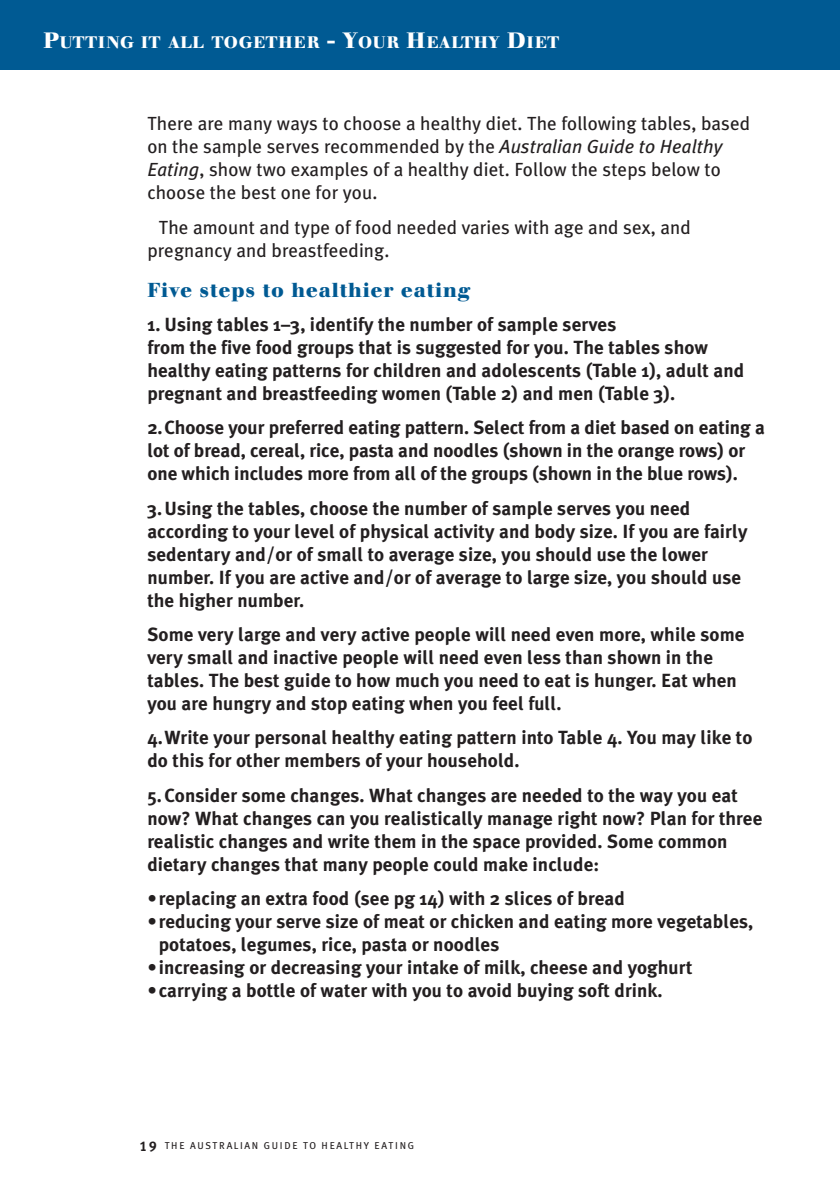
<style>
.page{position:relative;width:840px;height:1191px;background:#fff}
.page>*{position:absolute;margin:0;border:0;box-sizing:border-box;transform-origin:0 0}
.t1{font:700 20px "Walbaum";letter-spacing:.04em;color:#005a93}
.t2{font:700 19px/23px "Meta Plus";letter-spacing:.005em;color:#231f20}
.t3{font:19px/23px "Meta Plus";letter-spacing:.005em;color:#231f20}
.t4{font:700 16.4px "Walbaum";letter-spacing:.025em;color:#fff}
.t5{font:10px "Meta Plus Book Caps";letter-spacing:.16em;color:#231f20}
.s1{font-size:22px}
.s2{font-style:italic}
.s3{font-family:"Meta Plus Bold Caps";font-size:14px}
</style>
<div class="page">
<div style="left:0;top:0;width:839px;height:69px;background:#005a93"></div>
<p class="t4" style="left:43px;top:36px;width:517px"><span class="s1">P</span>UTTING IT ALL TOGETHER <span class="s1">- Y</span>OUR <span class="s1">H</span>EALTHY <span class="s1">D</span>IET</p>
<p class="t3" style="left:147px;top:113px;width:604px">There are many ways to choose a healthy diet. The following tables, based on the sample serves recommended by the <span class="s2">Australian Guide to Healthy Eating</span>, show two examples of a healthy diet. Follow the steps below to choose the best one for you.</p>
<p class="t3" style="left:147px;top:216px;width:544px;text-indent:11px">The amount and type of food needed varies with age and sex, and pregnancy and breastfeeding.</p>
<p class="t1" style="left:147px;top:282px;width:324px">Five steps to healthier eating</p>
<p class="t2" style="left:147px;top:314px;width:598px">1. Using tables 1–3, identify the number of sample serves<br>from the five food groups that is suggested for you. The tables show healthy eating patterns for children and adolescents (Table 1), adult and pregnant and breastfeeding women (Table 2) and men (Table 3).</p>
<p class="t2" style="left:147px;top:417px;width:618px">2.Choose your preferred eating pattern. Select from a diet based on eating a lot of bread, cereal, rice, pasta and noodles (shown in the orange rows) or one which includes more from all of the groups (shown in the blue rows).</p>
<p class="t2" style="left:147px;top:497px;width:601px">3.Using the tables, choose the number of sample serves you need according to your level of physical activity and body size. If you are fairly sedentary and/or of small to average size, you should use the lower number. If you are active and/or of average to large size, you should use the higher number.</p>
<p class="t2" style="left:147px;top:624px;width:598px">Some very large and very active people will need even more, while some very small and inactive people will need even less than shown in the tables. The best guide to how much you need to eat is hunger. Eat when you are hungry and stop eating when you feel full.</p>
<p class="t2" style="left:147px;top:727px;width:606px">4.Write your personal healthy eating pattern into Table 4. You may like to do this for other members of your household.</p>
<p class="t2" style="left:147px;top:784px;width:616px">5. Consider some changes. What changes are needed to the way you eat now? What changes can you realistically manage right now? Plan for three realistic changes and write them in the space provided. Some common dietary changes that many people could make include:</p>
<p class="t2" style="left:147px;top:888px;width:479px">•replacing an extra food (see pg 14) with 2 slices of bread</p>
<p class="t2" style="left:159px;top:911px;width:596px;text-indent:-11px">•reducing your serve size of meat or chicken and eating more vegetables, potatoes, legumes, rice, pasta or noodles</p>
<p class="t2" style="left:147px;top:957px;width:546px">•increasing or decreasing your intake of milk, cheese and yoghurt</p>
<p class="t2" style="left:147px;top:980px;width:516px">•carrying a bottle of water with you to avoid buying soft drink.</p>
<p class="t5" style="left:139px;top:1139px;width:276px"><span class="s3">19</span> THE AUSTRALIAN GUIDE TO HEALTHY EATING</p>
</div>
